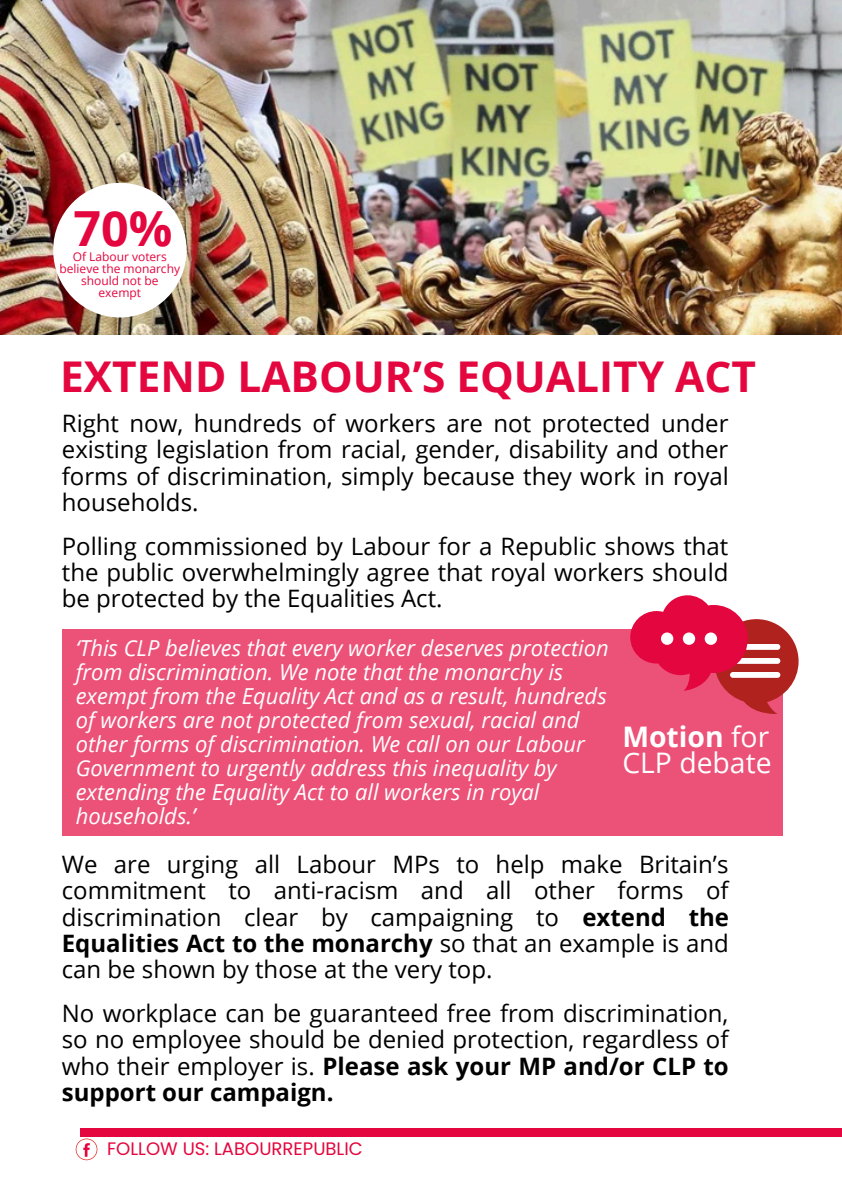
<style>
.page{position:relative;width:842px;height:1191px;background:#fff}
.page>*{position:absolute;margin:0;border:0;box-sizing:border-box;transform-origin:0 0}
.t1{font:700 48.4px "Open Sans";color:#e4063e}
.t2{font:700 42.4px "Open Sans";color:#e4063e}
.t3{font:28.4px/25.6px "Open Sans";color:#fff}
.t4{font:24px/26.4px "Open Sans";color:#000;text-align:justify}
.t5{font:italic 22px/24px "Open Sans";color:#fff}
.t6{font:18px "Poppins";color:#e4063e}
.t7{font:12px/12px "Open Sans";color:#e4063e;text-align:center}
.s1{font-weight:700}
</style>
<div class="page">
<div style="left:80px;top:1129px;width:762px;height:7px;background:#e4063e"></div>
<svg style="left:713px;top:334px;width:129px;height:1px"></svg>
<div style="left:62px;top:629px;width:720px;height:207px;background:#ec5178"></div>
<img style="left:0;top:0;width:842px;height:334px">
<svg style="left:76px;top:1139px;width:21px;height:21px"></svg>
<svg style="left:630px;top:595px;width:168px;height:120px"></svg>
<div style="left:661px;top:632px;width:12px;height:13px;background:#fff;border-radius:50%"></div>
<svg style="left:682px;top:632px;width:13px;height:13px"></svg>
<svg style="left:704px;top:632px;width:13px;height:13px"></svg>
<div style="left:53px;top:183px;width:133px;height:134px;background:#fff;border-radius:50%"></div>
<h4 class="t1" style="left:74px;top:194px;width:100px">70%</h4>
<h3 class="t7" style="left:59px;top:263px;width:122px">believe the monarchy should not be exempt</h3>
<h3 class="t7" style="left:73px;top:251px;width:96px">Of Labour voters</h3>
<h4 class="t2" style="left:60px;top:347px;width:697px">EXTEND LABOUR’S EQUALITY ACT</h4>
<p class="t4" style="left:62px;top:409px;width:668px">Right now, hundreds of workers are not protected under existing legislation from racial, gender, disability and other forms of discrimination, simply because they work in royal households.</p>
<p class="t4" style="left:62px;top:532px;width:668px">Polling commissioned by Labour for a Republic shows that the public overwhelmingly agree that royal workers should be protected by the Equalities Act.</p>
<h4 class="t5" style="left:76px;top:635px;width:534px">‘This CLP believes that every worker deserves protection from discrimination. We note that the monarchy is exempt from the Equality Act and as a result, hundreds of workers are not protected from sexual, racial and other forms of discrimination. We call on our Labour Government to urgently address this inequality by extending the Equality Act to all workers in royal households.’</h4>
<p class="t3" style="left:622px;top:723px;width:151px"><span class="s1">Motion</span> for<br>CLP debate</p>
<h1 class="t4" style="left:62px;top:850px;width:668px">We are urging all Labour MPs to help make Britain’s commitment to anti-racism and all other forms of discrimination clear by campaigning to <span class="s1">extend the Equalities Act to the monarchy</span> so that an example is and can be shown by those at the very top.</h1>
<h2 class="t4" style="left:62px;top:1000px;width:668px">No workplace can be guaranteed free from discrimination, so no employee should be denied protection, regardless of who their employer is. <span class="s1">Please ask your MP and/or CLP to support our campaign.</span></h2>
<h4 class="t6" style="left:107px;top:1136px;width:257px">FOLLOW US: LABOURREPUBLIC</h4>
</div>
